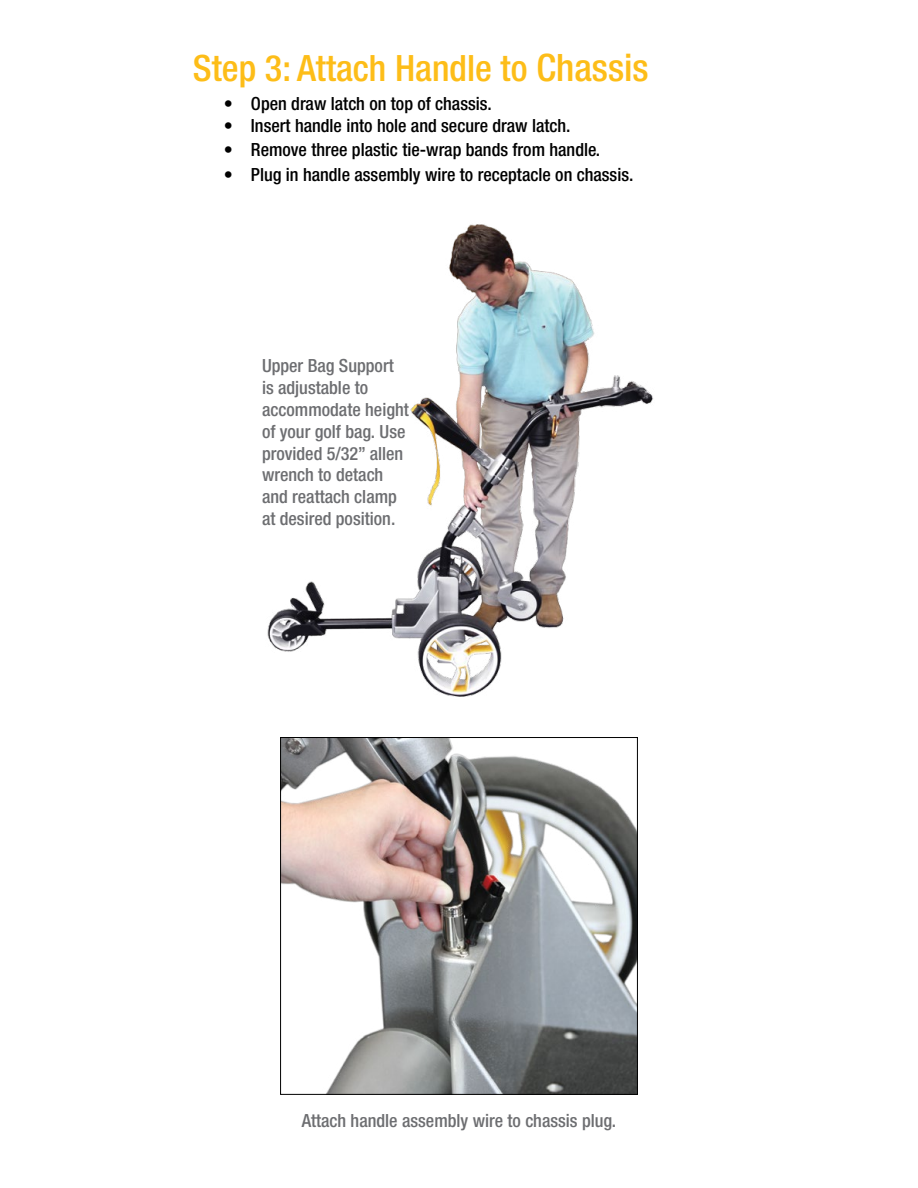
<style>
.page{position:relative;width:918px;height:1188px;background:#fff}
.page>*{position:absolute;margin:0;border:0;box-sizing:border-box;transform-origin:0 0}
.t1{font:500 condensed 36.3px "Helvetica Neue LT Com";color:#fdbd18}
.t2{font:500 condensed 18.15px/21.8px "Helvetica Neue LT Com";color:#6d6e71}
.t3{font:500 condensed 18.15px "Helvetica Neue LT Com";color:#000}
.s1{font-size:37.8px}
</style>
<div class="page">
<img style="left:267px;top:224px;width:387px;height:473px">
<img style="left:282px;top:739px;width:354px;height:354px">
<div style="left:280px;top:737px;width:358px;height:358px;border:1px solid #000"></div>
<h1 class="t1" style="left:193px;top:47px;width:457px">Step 3: Attach Handle to <span class="s1">Chassis</span></h1>
<p class="t3" style="left:224px;top:93px;width:270px">• Open draw latch on top of chassis.</p>
<p class="t3" style="left:224px;top:115px;width:348px">• Insert handle into hole and secure draw latch.</p>
<p class="t3" style="left:224px;top:139px;width:378px">• Remove three plastic tie-wrap bands from handle.</p>
<p class="t3" style="left:224px;top:163px;width:411px">• Plug in handle assembly wire to receptacle on chassis.</p>
<p class="t2" style="left:262px;top:355px;width:148px">Upper Bag Support is adjustable to accommodate height of your golf bag. Use provided 5/32” allen wrench to detach and reattach clamp at desired position.</p>
<p class="t2" style="left:302px;top:1110px;width:316px">Attach handle assembly wire to chassis plug.</p>
</div>
